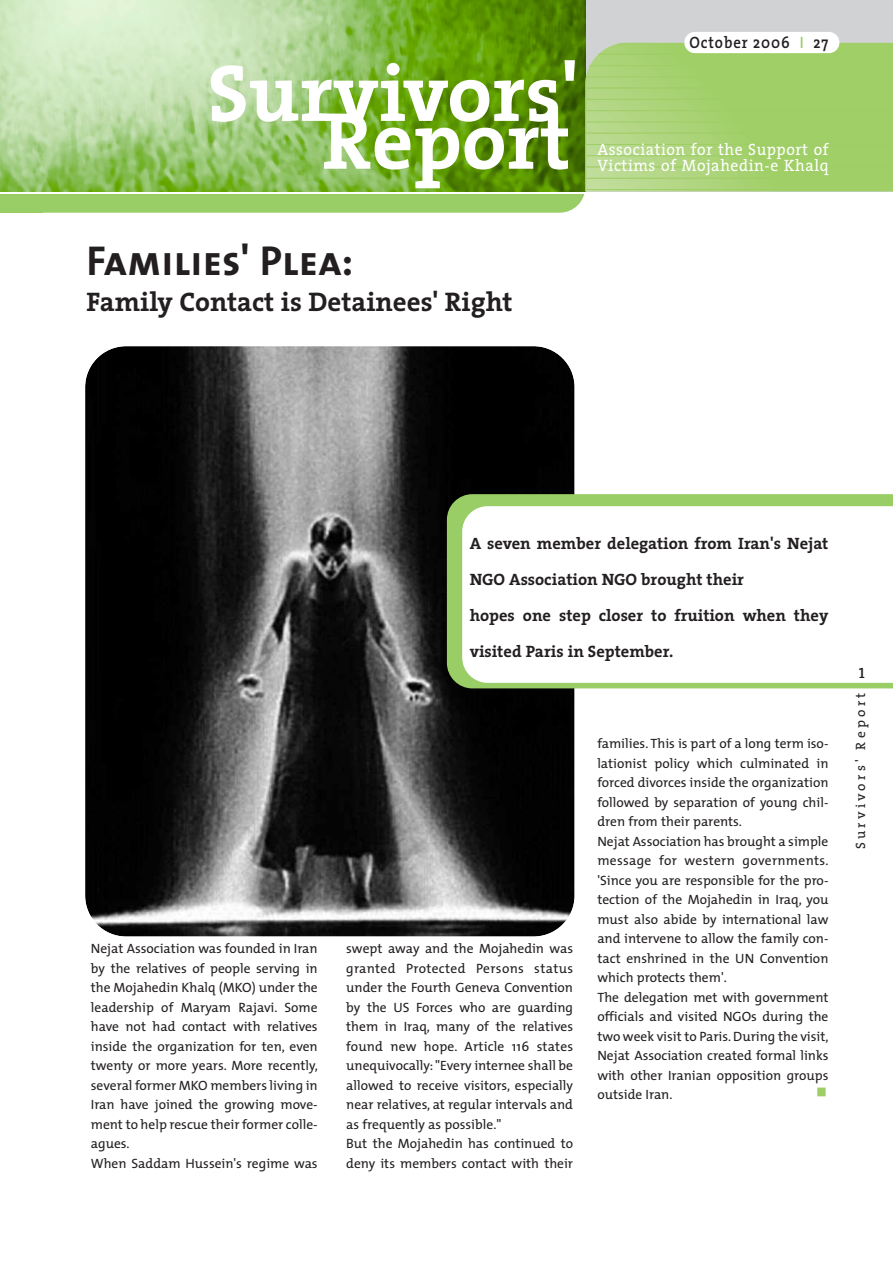
<style>
.page{position:relative;width:893px;height:1262px;background:#fff}
.page>*{position:absolute;margin:0;border:0;box-sizing:border-box;transform-origin:0 0}
.t1{font:42px "The Mix Bold Caps";color:#231f20}
.t2{font:700 27px "The Serif";color:#231f20}
.t3{font:700 16.5px/36px "The Serif";color:#231f20}
.t4{font:16.5px/16.5px "The Serif";letter-spacing:.035em;color:#fff;scale:.95 1}
.t5{font:600 16.5px "The Serif";letter-spacing:.06em;color:#231f20;scale:.9 1}
.t6{font:15px "The Serif Semi Bold Caps";color:#231f20}
.t7{font:13.5px/19.5px "The Mix";color:#231f20}
.t8{font:13.5px "The Serif";letter-spacing:.245em;color:#231f20}
.s1{font-family:"The Mix";color:#99cd65}
</style>
<div class="page">
<img style="left:85px;top:346px;width:489px;height:590px;border-radius:41px">
<div style="left:0;top:128px;width:585px;height:85px;background:#99cd65;border-radius:26px"></div>
<div style="left:0;top:128px;width:43px;height:85px;background:#99cd65"></div>
<div style="left:585px;top:0;width:307px;height:191px;background:#d1d2d4"></div>
<img style="left:0;top:0;width:585px;height:191px">
<svg style="left:585px;top:43px;width:307px;height:148px;background:#a5d170"></svg>
<svg style="left:211px;top:60px;width:363px;height:128px"></svg>
<div style="left:684px;top:32px;width:155px;height:21px;background:#fff;border-radius:11px"></div>
<svg style="left:446px;top:494px;width:446px;height:194px;background:#90c15f"></svg>
<svg style="left:462px;top:506px;width:430px;height:177px"></svg>
<h1 class="t1" style="left:87px;top:236px;width:268px">Families' Plea:</h1>
<h2 class="t2" style="left:87px;top:292px;width:427px">Family Contact is Detainees' Right</h2>
<p class="t5" style="left:689px;top:36px;width:156px">October 2006 <span class="s1">I</span> 27</p>
<p class="t4" style="left:597px;top:142px;width:245px">Association for the Support of<br>Victims of Mojahedin-e Khalq</p>
<p class="t7" style="left:91px;top:940px;width:228px">Nejat Association was founded in Iran by the relatives of people serving in the Mojahedin Khalq (MKO) under the leadership of Maryam Rajavi. Some have not had contact with relatives inside the organization for ten, even twenty or more years. More recently, several former MKO members living in Iran have joined the growing move&shy;ment to help rescue their former colle&shy;agues.<br>When Saddam Hussein's regime was</p>
<p class="t3" style="left:469px;top:527px;width:360px">A seven member delegation from Iran's Nejat NGO Association NGO brought their<br>hopes one step closer to fruition when they visited Paris in September.</p>
<p class="t7" style="left:346px;top:940px;width:228px">swept away and the Mojahedin was granted Protected Persons status under the Fourth Geneva Convention by the US Forces who are guarding them in Iraq, many of the relatives found new hope. Article 116 states unequivocally: "Every internee shall be allowed to receive visitors, especially near relatives, at regular intervals and as frequently as possible."<br>But the Mojahedin has continued to deny its members contact with their</p>
<p class="t7" style="left:597px;top:735px;width:232px">families. This is part of a long term iso&shy;lationist policy which culminated in forced divorces inside the organization followed by separation of young chil&shy;dren from their parents.<br>Nejat Association has brought a simple message for western governments. 'Since you are responsible for the pro&shy;tection of the Mojahedin in Iraq, you must also abide by international law and intervene to allow the family con&shy;tact enshrined in the UN Convention which protects them'.<br>The delegation met with government officials and visited NGOs during the two week visit to Paris. During the visit, Nejat Association created formal links with other Iranian opposition groups outside Iran.</p>
<p class="t6" style="left:858px;top:664px;width:7px">1</p>
<p class="t8" style="left:855px;top:849px;width:158px;rotate:-90deg">Survivors' Report</p>
</div>
